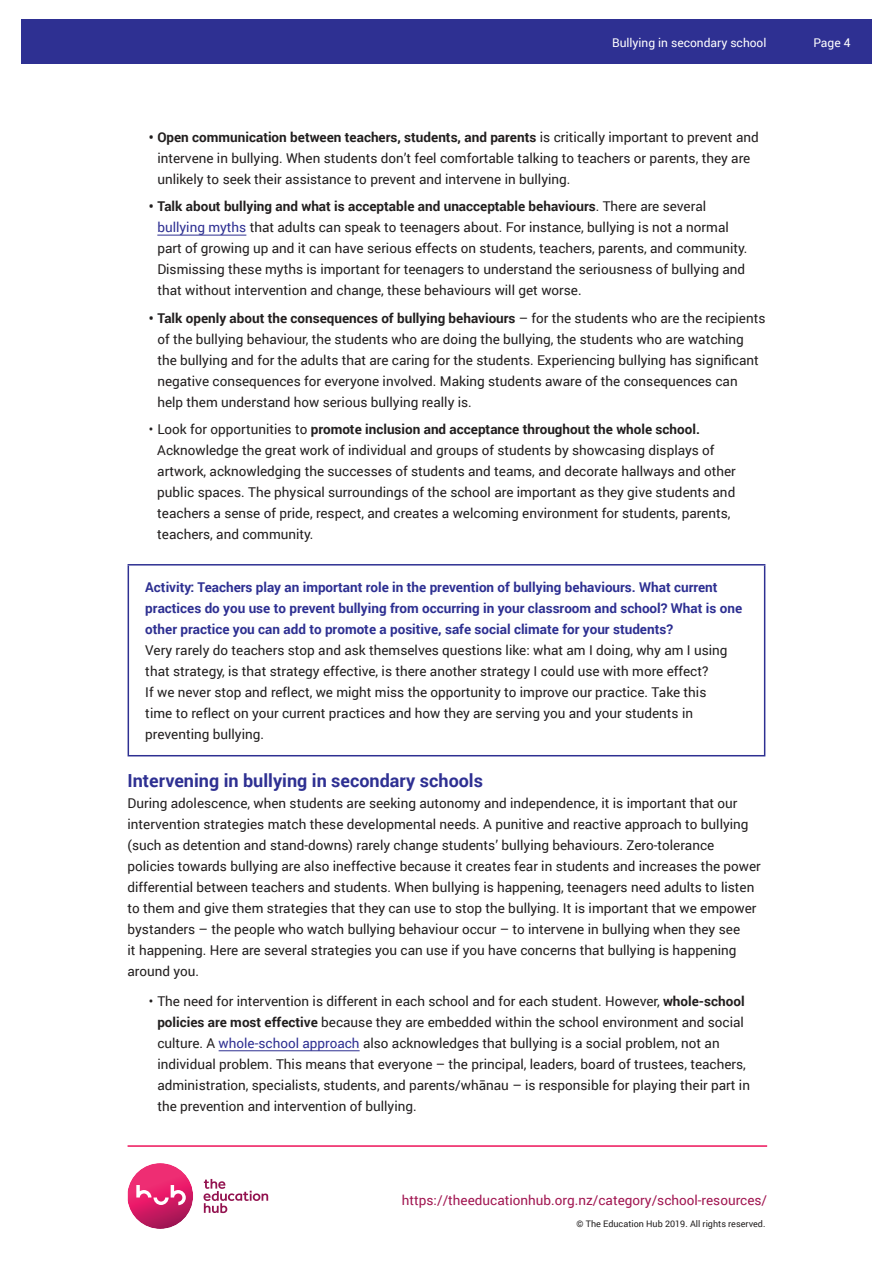
<style>
.page{position:relative;width:893px;height:1263px;background:#fff}
.page>*{position:absolute;margin:0;border:0;box-sizing:border-box;transform-origin:0 0}
.t1{font:700 18px "Roboto";color:#2e3092}
.t2{font:13.5px/21px "Roboto";color:#221f1f}
.t3{font:700 13.5px/21px "Roboto";color:#2e3092}
.t4{font:13.5px "Roboto";color:#a11651}
.t5{font:12px "Roboto";color:#fff}
.t6{font:9px "Roboto";color:#221f1f}
.s1{font-weight:700}
.s2{color:#2e3092}
</style>
<div class="page">
<img style="left:128px;top:1163px;width:65px;height:66px">
<svg style="left:136px;top:1185px;width:50px;height:20px"></svg>
<svg style="left:204px;top:1179px;width:64px;height:34px"></svg>
<hr style="left:128px;top:1145px;width:639px;height:2px;background:#ed135a">
<div style="left:21px;top:19px;width:851px;height:45px;background:#2e3092"></div>
<hr style="left:157px;top:235px;width:89px;height:1px;background:#2e3092">
<hr style="left:219px;top:1050px;width:141px;height:1px;background:#2e3092">
<hr style="left:128px;top:564px;width:637px;height:1px;background:#2e3092">
<hr style="left:128px;top:565px;width:1px;height:190px;background:#2e3092">
<hr style="left:764px;top:565px;width:1px;height:190px;background:#2e3092">
<hr style="left:128px;top:755px;width:637px;height:1px;background:#2e3092">
<p class="t5" style="left:612px;top:37px;width:156px">Bullying in secondary school</p>
<p class="t5" style="left:813px;top:37px;width:39px">Page 4</p>
<p class="t2" style="left:157px;top:126px;width:603px;text-indent:-9px"><span class="s1">• Open communication between teachers, students, and parents</span> is critically important to prevent and intervene in bullying. When students don’t feel comfortable talking to teachers or parents, they are unlikely to seek their assistance to prevent and intervene in bullying.</p>
<p class="t2" style="left:157px;top:195px;width:592px;text-indent:-9px"><span class="s1">• Talk about bullying and what is acceptable and unacceptable behaviours</span>. There are several <span class="s2">bullying myths</span> that adults can speak to teenagers about. For instance, bullying is not a normal part of growing up and it can have serious effects on students, teachers, parents, and community.<br>Dismissing these myths is important for teenagers to understand the seriousness of bullying and that without intervention and change, these behaviours will get worse.</p>
<p class="t2" style="left:157px;top:307px;width:610px;text-indent:-9px"><span class="s1">• Talk openly about the consequences of bullying behaviours</span> – for the students who are the recipients of the bullying behaviour, the students who are doing the bullying, the students who are watching the bullying and for the adults that are caring for the students. Experiencing bullying has significant negative consequences for everyone involved. Making students aware of the consequences can help them understand how serious bullying really is.</p>
<p class="t2" style="left:157px;top:420px;width:580px;text-indent:-8px">• Look for opportunities to <span class="s1">promote inclusion and acceptance throughout the whole school.<br></span>Acknowledge the great work of individual and groups of students by showcasing displays of artwork, acknowledging the successes of students and teams, and decorate hallways and other public spaces. The physical surroundings of the school are important as they give students and teachers a sense of pride, respect, and creates a welcoming environment for students, parents, teachers, and community.</p>
<p class="t3" style="left:145px;top:577px;width:598px">Activity: Teachers play an important role in the prevention of bullying behaviours. What current practices do you use to prevent bullying from occurring in your classroom and school? What is one other practice you can add to promote a positive, safe social climate for your students?</p>
<p class="t2" style="left:145px;top:639px;width:584px">Very rarely do teachers stop and ask themselves questions like: what am I doing, why am I using that strategy, is that strategy effective, is there another strategy I could use with more effect?<br>If we never stop and reflect, we might miss the opportunity to improve our practice. Take this time to reflect on your current practices and how they are serving you and your students in preventing bullying.</p>
<h1 class="t1" style="left:128px;top:773px;width:357px">Intervening in bullying in secondary schools</h1>
<p class="t2" style="left:128px;top:792px;width:635px">During adolescence, when students are seeking autonomy and independence, it is important that our intervention strategies match these developmental needs. A punitive and reactive approach to bullying (such as detention and stand-downs) rarely change students’ bullying behaviours. Zero-tolerance policies towards bullying are also ineffective because it creates fear in students and increases the power differential between teachers and students. When bullying is happening, teenagers need adults to listen to them and give them strategies that they can use to stop the bullying. It is important that we empower bystanders – the people who watch bullying behaviour occur – to intervene in bullying when they see<br>it happening. Here are several strategies you can use if you have concerns that bullying is happening around you.</p>
<p class="t2" style="left:157px;top:991px;width:594px;text-indent:-9px">• The need for intervention is different in each school and for each student. However, <span class="s1">whole-school policies are most effective</span> because they are embedded within the school environment and social culture. A <span class="s2">whole-school approach</span> also acknowledges that bullying is a social problem, not an individual problem. This means that everyone – the principal, leaders, board of trustees, teachers, administration, specialists, students, and parents/whānau – is responsible for playing their part in the prevention and intervention of bullying.</p>
<p class="t4" style="left:402px;top:1194px;width:367px">https://theeducationhub.org.nz/category/school-resources/</p>
<p class="t6" style="left:577px;top:1220px;width:190px">© The Education Hub 2019. All rights reserved.</p>
</div>
